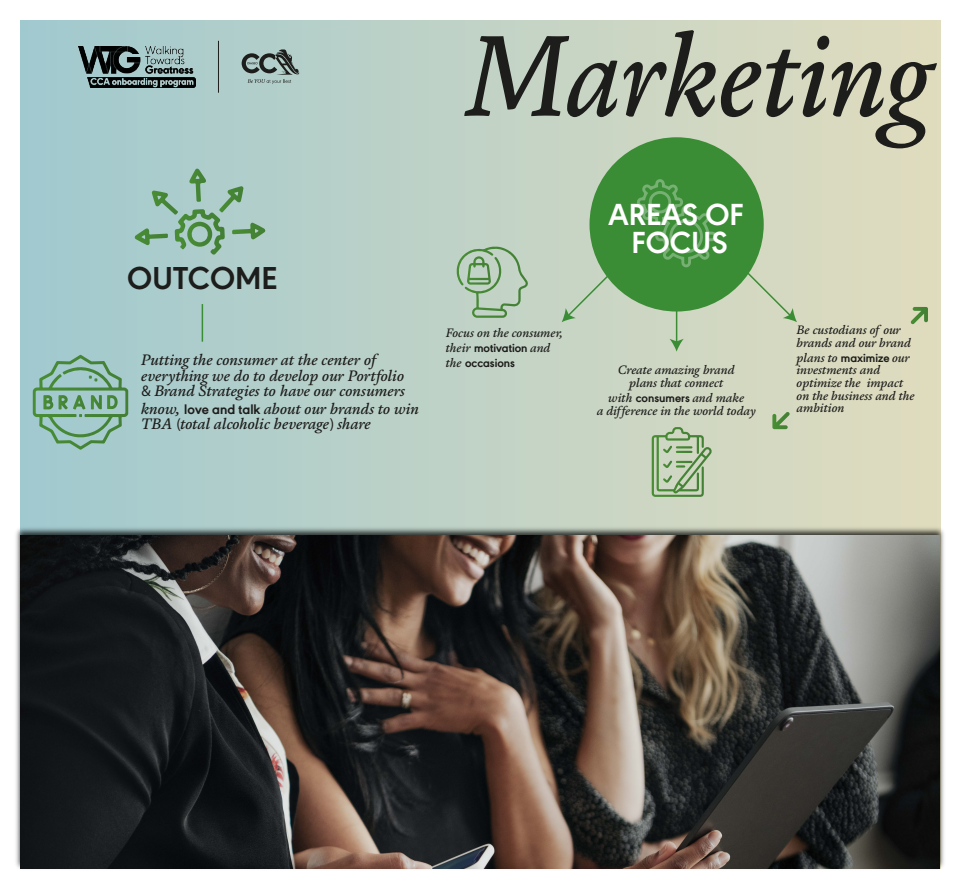
<style>
.page{position:relative;width:960px;height:889px;background:#fff}
.page>*{position:absolute;margin:0;border:0;box-sizing:border-box;transform-origin:0 0}
.t1{font:italic 500 116.75px "FS Brabo Trial";letter-spacing:-.015em;color:#1d1d1b;scale:.9 1}
.t2{font:700 33px "URW Geometric";color:#1d1d1b}
.t3{font:700 31.7px/27.6px "URW Geometric";color:#fff;text-align:center}
.t4{font:italic 500 15.45px/15.6px "FS Brabo Trial";letter-spacing:-.01em;color:#1d1d1b}
.t5{font:italic 500 12.45px/12.6px "FS Brabo Trial";letter-spacing:-.005em;color:#1d1d1b;text-align:center}
.t6{font:700 12.45px/14.9px "URW Geometric";color:#1d1d1b}
.s1{font-family:"Myriad Pro";font-weight:400;font-style:normal}
.s2{font-family:"URW Geometric";font-weight:700;font-style:normal;font-size:14.45px}
.s3{font-family:"FS Brabo Trial";font-weight:500;font-style:italic}
.s4{font-family:"URW Geometric";font-weight:700;font-style:normal}
</style>
<div class="page">
<div style="left:21px;top:20px;width:919px;height:848px;background:linear-gradient(to right,#a1c9cf,#e1dcbe)"></div>
<img style="left:16px;top:525px;width:928px;height:344px">
<img style="left:20px;top:536px;width:920px;height:332px">
<hr style="left:202px;top:304px;width:1px;height:38px;background:#3a8d35">
<svg style="left:134px;top:169px;width:132px;height:86px;background:#9ac0b0"></svg>
<svg style="left:33px;top:355px;width:95px;height:95px;background:#8bb8a6"></svg>
<hr style="left:218px;top:41px;width:1px;height:52px;background:#1d1d1b">
<svg style="left:242px;top:49px;width:58px;height:35px;background:#849895"></svg>
<svg style="left:562px;top:271px;width:51px;height:51px;background:#c0d0bb"></svg>
<hr style="left:676px;top:282px;width:1px;height:60px;background:#3a8d35">
<svg style="left:669px;top:339px;width:15px;height:13px"></svg>
<svg style="left:746px;top:271px;width:51px;height:51px;background:#ccd4b8"></svg>
<svg style="left:457px;top:247px;width:72px;height:71px;background:#aac4aa"></svg>
<svg style="left:652px;top:427px;width:60px;height:70px;background:#a6bf98"></svg>
<svg style="left:772px;top:412px;width:18px;height:17px"></svg>
<svg style="left:911px;top:307px;width:17px;height:17px"></svg>
<div style="left:590px;top:137px;width:174px;height:174px;background:#3a8d35;border-radius:50%"></div>
<svg style="left:637px;top:179px;width:80px;height:88px"></svg>
<img style="left:79px;top:46px;width:116px;height:41px">
<h2 class="t2" style="left:127px;top:253px;width:152px">OUTCOME</h2>
<p class="t4" style="left:142px;top:351px;width:266px">Putting the consumer at the center of everything we do to develop our Portfolio <span class="s1">&amp;</span> Brand Strategies to have our consumers</p>
<p class="t4" style="left:142px;top:400px;width:279px">know, <span class="s2">love and talk</span> about our brands to win<br>TBA <span class="s1">(</span>total alcoholic beverage<span class="s1">)</span> share</p>
<h1 class="t1" style="left:469px;top:-11px;width:520px">Marketing</h1>
<p class="t5" style="left:446px;top:326px;width:119px">Focus on the consumer,</p>
<p class="t6" style="left:446px;top:339px;width:106px"><span class="s3">their</span> motivation <span class="s3">and the</span> occasions</p>
<h3 class="t3" style="left:609px;top:199px;width:137px">AREAS OF<br>FOCUS</h3>
<p class="t5" style="left:618px;top:363px;width:118px">Create amazing brand plans that connect</p>
<p class="t5" style="left:597px;top:391px;width:161px">with <span class="s4">consumers</span> and make<br>a difference in the world today</p>
<p class="t5" style="left:797px;top:323px;width:116px;text-align:left">Be custodians of our brands and our brand</p>
<p class="t5" style="left:797px;top:351px;width:119px;text-align:left">plans to <span class="s4">maximize</span> our investments and optimize the impact on the business and the ambition</p>
</div>
